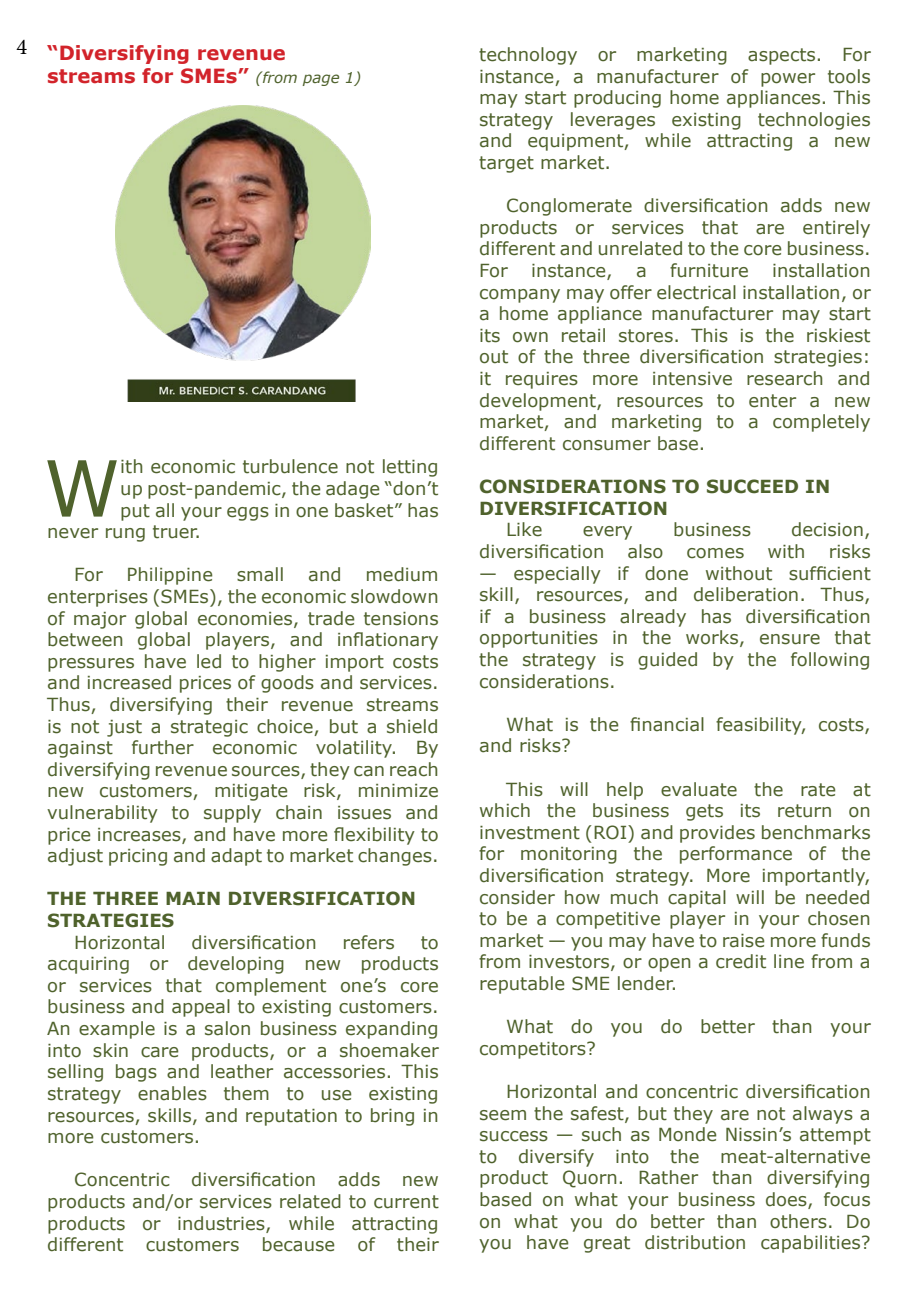
<style>
.page{position:relative;width:918px;height:1303px;background:#fff}
.page>*{position:absolute;margin:0;border:0;box-sizing:border-box;transform-origin:0 0}
.t1{font:77.4px "Verdana";color:#4f622c}
.t2{font:22.5px "Minion Pro";color:#000}
.t3{font:700 19.5px/23.4px "Verdana";color:#d2232a}
.t4{font:18px/21.6px "Verdana";color:#4f622c;text-align:justify}
.t5{font:700 18px/21.6px "Verdana";color:#4f622c}
.s1{font-weight:400;font-style:italic;font-size:15px;color:#4f622c}
</style>
<div class="page">
<img style="left:116px;top:105px;width:254px;height:296px">
<p class="t2" style="left:17px;top:32px;width:12px">4</p>
<p class="t3" style="left:47px;top:41px;width:316px">“Diversifying revenue streams for SMEs” <span class="s1">(from page 1)</span></p>
<h1 class="t1" style="left:44px;top:439px;width:78px">W</h1>
<p class="t4" style="left:120px;top:456px;width:320px">ith economic turbulence not letting</p>
<p class="t4" style="left:120px;top:478px;width:320px">up post-pandemic, the adage “don’t</p>
<p class="t4" style="left:120px;top:499px;width:320px">put all your eggs in one basket” has</p>
<p class="t4" style="left:47px;top:521px;width:155px">never rung truer.</p>
<p class="t4" style="left:74px;top:564px;width:30px">For</p>
<p class="t4" style="left:127px;top:564px;width:88px">Philippine</p>
<p class="t4" style="left:237px;top:564px;width:49px">small</p>
<p class="t4" style="left:308px;top:564px;width:35px">and</p>
<p class="t4" style="left:47px;top:564px;width:393px;text-indent:318px">medium enterprises (SMEs), the economic slowdown of major global economies, trade tensions between global players, and inflationary pressures have led to higher import costs and increased prices of goods and services.<br>Thus, diversifying their revenue streams is not just a strategic choice, but a shield against further economic volatility. By diversifying revenue sources, they can reach new customers, mitigate risk, minimize vulnerability to supply chain issues and price increases, and have more flexibility to adjust pricing and adapt to market changes.</p>
<p class="t5" style="left:47px;top:888px;width:370px">THE THREE MAIN DIVERSIFICATION<br>STRATEGIES</p>
<p class="t4" style="left:74px;top:931px;width:93px">Horizontal</p>
<p class="t4" style="left:192px;top:931px;width:127px">diversification</p>
<p class="t4" style="left:342px;top:931px;width:54px">refers</p>
<p class="t4" style="left:47px;top:931px;width:393px;text-indent:373px">to acquiring or developing new products or services that complement one’s core business and appeal to existing customers.<br>An example is a salon business expanding into skin care products, or a shoemaker selling bags and leather accessories. This strategy enables them to use existing resources, skills, and reputation to bring in more customers.</p>
<p class="t4" style="left:47px;top:1169px;width:393px;text-indent:27px">Concentric diversification adds new products and/or services related to current products or industries, while attracting different customers because of their</p>
<p class="t4" style="left:479px;top:44px;width:393px">technology or marketing aspects. For instance, a manufacturer of power tools may start producing home appliances. This strategy leverages existing technologies and equipment, while attracting a new target market.</p>
<p class="t4" style="left:479px;top:195px;width:393px;text-indent:27px">Conglomerate diversification adds new products or services that are entirely different and unrelated to the core business.<br>For</p>
<p class="t4" style="left:531px;top:260px;width:83px">instance,</p>
<p class="t4" style="left:636px;top:260px;width:12px">a</p>
<p class="t4" style="left:670px;top:260px;width:80px">furniture</p>
<p class="t4" style="left:479px;top:260px;width:393px;text-indent:293px">installation company may offer electrical installation, or a home appliance manufacturer may start its own retail stores. This is the riskiest out of the three diversification strategies: it requires more intensive research and development, resources to enter a new market, and marketing to a completely different consumer base.</p>
<p class="t5" style="left:479px;top:476px;width:353px">CONSIDERATIONS TO SUCCEED IN<br>DIVERSIFICATION</p>
<p class="t4" style="left:506px;top:519px;width:38px">Like</p>
<p class="t4" style="left:583px;top:519px;width:52px">every</p>
<p class="t4" style="left:673px;top:519px;width:79px">business</p>
<p class="t4" style="left:791px;top:519px;width:81px">decision,</p>
<p class="t4" style="left:479px;top:541px;width:127px">diversification</p>
<p class="t4" style="left:627px;top:541px;width:38px">also</p>
<p class="t4" style="left:687px;top:541px;width:59px">comes</p>
<p class="t4" style="left:768px;top:541px;width:40px">with</p>
<p class="t4" style="left:829px;top:541px;width:44px">risks</p>
<p class="t4" style="left:479px;top:562px;width:393px">— especially if done without sufficient skill, resources, and deliberation. Thus, if a business already has diversification opportunities in the works, ensure that the strategy is guided by the following considerations.</p>
<p class="t4" style="left:479px;top:714px;width:393px;text-indent:27px">What is the financial feasibility, costs, and risks?</p>
<p class="t4" style="left:479px;top:778px;width:393px;text-indent:27px">This will help evaluate the rate at which the business gets its return on investment (ROI) and provides benchmarks for monitoring the performance of the diversification strategy. More importantly, consider how much capital will be needed to be a competitive player in your chosen market — you may have to raise more funds from investors, or open a credit line from a reputable SME lender.</p>
<p class="t4" style="left:479px;top:1016px;width:393px;text-indent:27px">What do you do better than your competitors?</p>
<p class="t4" style="left:479px;top:1081px;width:393px;text-indent:27px">Horizontal and concentric diversification seem the safest, but they are not always a success — such as Monde Nissin’s attempt to diversify into the meat-alternative product Quorn. Rather than diversifying based on what your business does, focus on what you do better than others. Do you have great distribution capabilities?</p>
</div>
